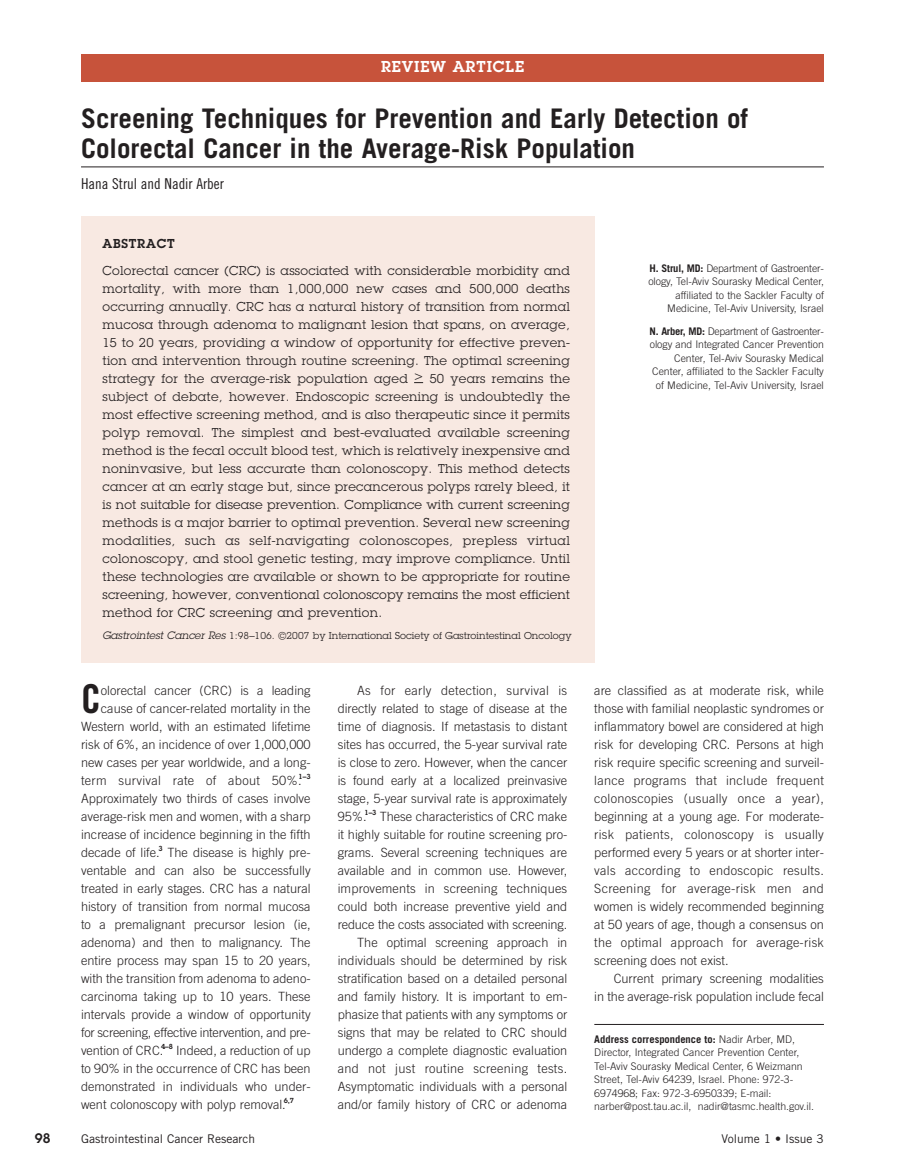
<style>
.page{position:relative;width:905px;height:1175px;background:#fff}
.page>*{position:absolute;margin:0;border:0;box-sizing:border-box;transform-origin:0 0}
.t1{font:39.9px "Trade Gothic Bold Cond Twenty";color:#231f20}
.t2{font:700 27px/30px "Trade Gothic";color:#231f20}
.t3{font:16.5px "Lubalin Graph Demi TT";letter-spacing:.055em;color:#fff}
.t4{font:15px "Trade Gothic Cond Eighteen";color:#231f20}
.t5{font:13.5px/18px "Lubalin Graph";letter-spacing:.02em;color:#231f20;text-align:justify}
.t6{font:13.5px "Lubalin Graph Demi TT";letter-spacing:.055em;color:#231f20}
.t7{font:600 13.5px "Lubalin Graph";color:#231f20}
.t8{font:300 12.75px/18px "Trade Gothic";color:#231f20;text-align:justify}
.t9{font:300 12.75px "Trade Gothic";letter-spacing:.02em;color:#231f20}
.t10{font:12px "Trade Gothic";color:#231f20}
.t11{font:300 10.5px/13.5px "Trade Gothic";color:#231f20;text-align:right}
.t12{font:10.5px "Lubalin Graph";letter-spacing:.005em;color:#231f20}
.t13{font:600 7.2px "Lubalin Graph";color:#231f20}
.s1{font-style:italic}
.s2{font-weight:700}
</style>
<div class="page">
<div style="left:81px;top:216px;width:513px;height:447px;background:#f8e9e2"></div>
<div style="left:81px;top:54px;width:743px;height:27px;background:#c7533b"></div>
<hr style="left:81px;top:166px;width:743px;height:1px;background:#231f20">
<hr style="left:594px;top:1024px;width:230px;height:1px;background:#231f20">
<p class="t3" style="left:381px;top:57px;width:144px">REVIEW ARTICLE</p>
<h2 class="t2" style="left:81px;top:105px;width:668px">Screening Techniques for Prevention and Early Detection of<br>Colorectal Cancer in the Average-Risk Population</h2>
<p class="t4" style="left:81px;top:178px;width:144px">Hana Strul and Nadir Arber</p>
<p class="t6" style="left:103px;top:235px;width:73px">ABSTRACT</p>
<p class="t5" style="left:103px;top:261px;width:469px">Colorectal cancer (CRC) is associated with considerable morbidity and mortality, with more than 1,000,000 new cases and 500,000 deaths occurring annually. CRC has a natural history of transition from normal mucosa through adenoma to malignant lesion that spans, on average, 15 to 20 years, providing a window of opportunity for effective preven&shy;tion and intervention through routine screening. The optimal screening strategy for the average-risk population aged &gt; 50 years remains the subject of debate, however. Endoscopic screening is undoubtedly the most effective screening method, and is also therapeutic since it permits polyp removal. The simplest and best-evaluated available screening method is the fecal occult blood test, which is relatively inexpensive and noninvasive, but less accurate than colonoscopy. This method detects cancer at an early stage but, since precancerous polyps rarely bleed, it is not suitable for disease prevention. Compliance with current screening methods is a major barrier to optimal prevention. Several new screening modalities, such as self-navigating colonoscopes, prepless virtual colonoscopy, and stool genetic testing, may improve compliance. Until these technologies are available or shown to be appropriate for routine screening, however, conventional colonoscopy remains the most efficient method for CRC screening and prevention.</p>
<p class="t12" style="left:103px;top:629px;width:470px"><span class="s1">Gastrointest Cancer Res</span> 1:98–106. ©2007 by International Society of Gastrointestinal Oncology</p>
<h1 class="t1" style="left:81px;top:684px;width:21px">C</h1>
<p class="t8" style="left:101px;top:682px;width:211px">olorectal cancer (CRC) is a leading</p>
<p class="t8" style="left:101px;top:700px;width:211px">cause of cancer-related mortality in the</p>
<p class="t8" style="left:81px;top:718px;width:231px">Western world, with an estimated lifetime</p>
<p class="t8" style="left:81px;top:736px;width:231px">risk of 6%, an incidence of over 1,000,000</p>
<p class="t8" style="left:81px;top:754px;width:231px">new cases per year worldwide, and a long-</p>
<p class="t9" style="left:81px;top:776px;width:222px">term survival rate of about 50%.</p>
<p class="t13" style="left:298px;top:774px;width:14px">1–3</p>
<p class="t8" style="left:81px;top:790px;width:231px">Approximately two thirds of cases involve average-risk men and women, with a sharp increase of incidence beginning in the fifth decade of life.</p>
<p class="t13" style="left:158px;top:846px;width:6px">3</p>
<p class="t8" style="left:81px;top:844px;width:231px;text-indent:86px">The disease is highly pre&shy;ventable and can also be successfully treated in early stages. CRC has a natural history of transition from normal mucosa to a premalignant precursor lesion (ie, adenoma) and then to malignancy. The entire process may span 15 to 20 years, with the transition from adenoma to adeno&shy;carcinoma taking up to 10 years. These intervals provide a window of opportunity for screening, effective intervention, and pre&shy;vention of CRC.</p>
<p class="t13" style="left:161px;top:1044px;width:13px">4–8</p>
<p class="t8" style="left:81px;top:1042px;width:231px;text-indent:95px">Indeed, a reduction of up to 90% in the occurrence of CRC has been demonstrated in individuals who under&shy;went colonoscopy with polyp removal.</p>
<p class="t13" style="left:284px;top:1098px;width:12px">6,7</p>
<p class="t8" style="left:337px;top:682px;width:231px;text-indent:19px">As for early detection, survival is directly related to stage of disease at the time of diagnosis. If metastasis to distant sites has occurred, the 5-year survival rate is close to zero. However, when the cancer is found early at a localized preinvasive stage, 5-year survival rate is approximately 95%.</p>
<p class="t13" style="left:364px;top:810px;width:13px">1–3</p>
<p class="t8" style="left:337px;top:808px;width:231px;text-align:right">These characteristics of CRC make<br>it highly suitable for routine screening pro&shy;grams. Several screening techniques are available and in common use. However, improvements in screening techniques could both increase preventive yield and reduce the costs associated with screening.<br>The optimal screening approach in individuals should be determined by risk stratification based on a detailed personal and family history. It is important to em&shy;phasize that patients with any symptoms or signs that may be related to CRC should undergo a complete diagnostic evaluation and not just routine screening tests.<br>Asymptomatic individuals with a personal and/or family history of CRC or adenoma</p>
<p class="t11" style="left:648px;top:262px;width:177px"><span class="s2">H. Strul, MD:</span> Department of Gastroenter&shy;ology, Tel-Aviv Sourasky Medical Center, affiliated to the Sackler Faculty of Medicine, Tel-Aviv University, Israel</p>
<p class="t11" style="left:649px;top:325px;width:176px"><span class="s2">N. Arber, MD:</span> Department of Gastroenter&shy;ology and Integrated Cancer Prevention Center, Tel-Aviv Sourasky Medical Center, affiliated to the Sackler Faculty of Medicine, Tel-Aviv University, Israel</p>
<p class="t8" style="left:594px;top:682px;width:231px">are classified as at moderate risk, while those with familial neoplastic syndromes or inflammatory bowel are considered at high risk for developing CRC. Persons at high risk require specific screening and surveil&shy;lance programs that include frequent colonoscopies (usually once a year), beginning at a young age. For moderate&shy;risk patients, colonoscopy is usually performed every 5 years or at shorter inter&shy;vals according to endoscopic results.<br>Screening for average-risk men and women is widely recommended beginning at 50 years of age, though a consensus on the optimal approach for average-risk screening does not exist.</p>
<p class="t8" style="left:594px;top:970px;width:231px;text-align:right">Current primary screening modalities<br>in the average-risk population include fecal</p>
<p class="t11" style="left:594px;top:1033px;width:221px;text-align:left"><span class="s2">Address correspondence to:</span> Nadir Arber, MD, Director, Integrated Cancer Prevention Center, Tel-Aviv Sourasky Medical Center, 6 Weizmann Street, Tel-Aviv 64239, Israel. Phone: 972-3- 6974968; Fax: 972-3-6950339; E-mail: narber@post.tau.ac.il, nadir@tasmc.health.gov.il.</p>
<p class="t7" style="left:35px;top:1132px;width:17px">98</p>
<p class="t10" style="left:81px;top:1134px;width:176px">Gastrointestinal Cancer Research</p>
<p class="t10" style="left:721px;top:1134px;width:104px">Volume 1 • Issue 3</p>
</div>
